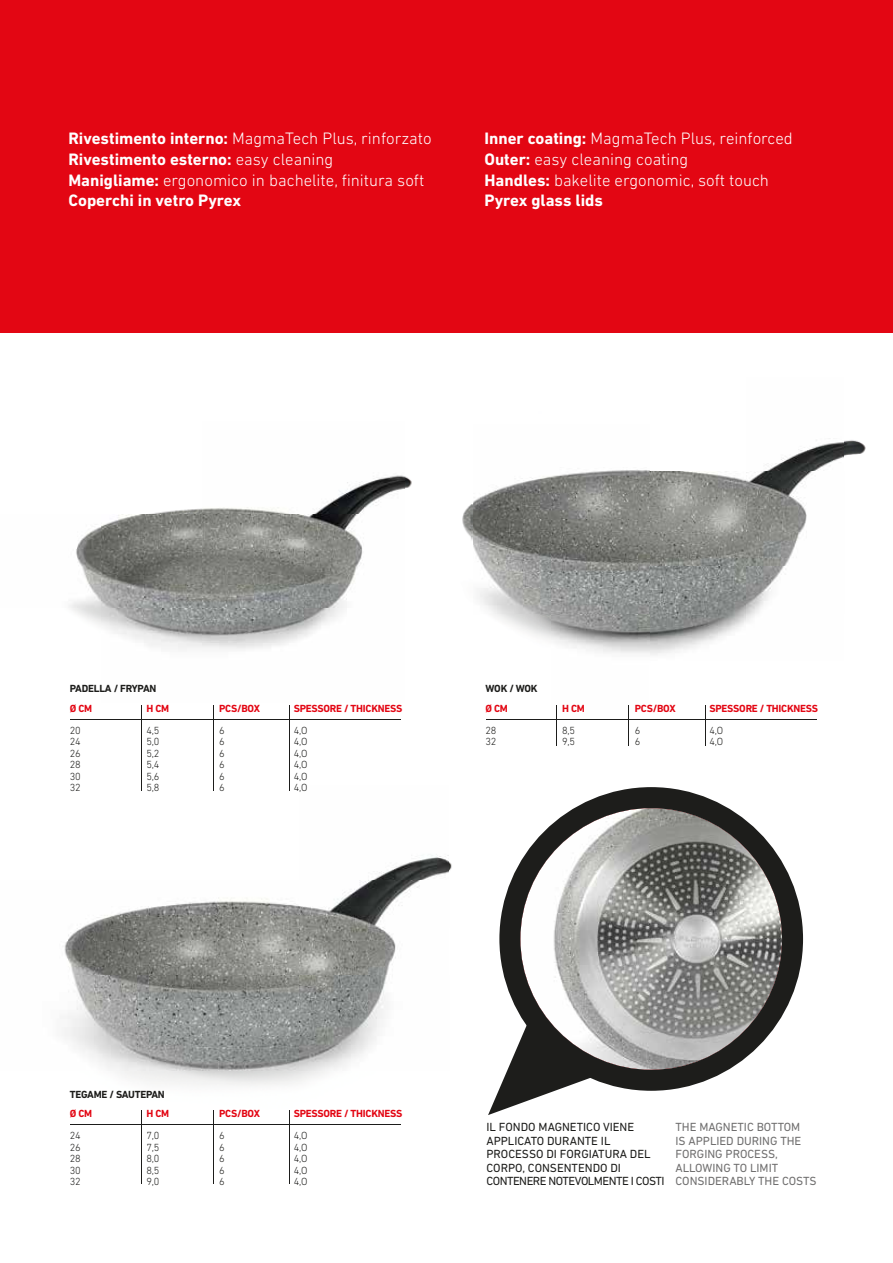
<style>
.page{position:relative;width:893px;height:1263px;background:#fff}
.page>*{position:absolute;margin:0;border:0;box-sizing:border-box;transform-origin:0 0}
.t1{font:700 16.8px/20.5px "DIN Next LT Pro";color:#fff}
.t2{font:300 16.8px/20.5px "DIN Next LT Pro";color:#fff}
.t3{font:12px/13.5px "DIN Next LT Pro";color:#1d1d1b}
.t4{font:12px/13.5px "DIN Next LT Pro";color:#706f6f}
.t5{font:300 10.5px "DIN Next LT Pro";letter-spacing:-.025em;color:#1d1d1b}
.t6{font:700 10.5px "DIN Next LT Pro";letter-spacing:-.025em;color:#e30613}
.t7{font:700 10.5px "DIN Next LT Pro";letter-spacing:-.025em;color:#1d1d1b}
.s1{font-weight:300}
.s2{font-weight:700}
</style>
<div class="page">
<img style="left:649px;top:440px;width:217px;height:215px">
<img style="left:472px;top:470px;width:177px;height:144px">
<img style="left:493px;top:614px;width:156px;height:39px">
<div style="left:0;top:0;width:893px;height:332px;background:#e30613"></div>
<img style="left:69px;top:475px;width:403px;height:175px">
<img style="left:64px;top:855px;width:388px;height:231px">
<svg style="left:499px;top:787px;width:304px;height:304px"></svg>
<svg style="left:488px;top:1012px;width:117px;height:103px"></svg>
<hr style="left:70px;top:719px;width:331px;height:1px;background:#1d1d1b">
<hr style="left:141px;top:705px;width:1px;height:86px;background:#1d1d1b">
<hr style="left:213px;top:705px;width:1px;height:86px;background:#1d1d1b">
<hr style="left:289px;top:705px;width:1px;height:86px;background:#1d1d1b">
<hr style="left:70px;top:1124px;width:331px;height:1px;background:#1d1d1b">
<hr style="left:141px;top:1110px;width:1px;height:73px;background:#1d1d1b">
<hr style="left:213px;top:1110px;width:1px;height:73px;background:#1d1d1b">
<hr style="left:289px;top:1110px;width:1px;height:73px;background:#1d1d1b">
<hr style="left:486px;top:719px;width:331px;height:1px;background:#1d1d1b">
<hr style="left:556px;top:705px;width:1px;height:40px;background:#1d1d1b">
<hr style="left:628px;top:705px;width:1px;height:40px;background:#1d1d1b">
<hr style="left:705px;top:705px;width:1px;height:40px;background:#1d1d1b">
<p class="t1" style="left:68px;top:128px;width:365px">Rivestimento interno: <span class="s1">MagmaTech Plus, rinforzato </span>Rivestimento esterno: <span class="s1">easy cleaning<br></span>Manigliame: <span class="s1">ergonomico in bachelite, finitura soft </span>Coperchi in vetro Pyrex</p>
<p class="t2" style="left:484px;top:128px;width:310px"><span class="s2">Inner coating:</span> MagmaTech Plus, reinforced<br><span class="s2">Outer:</span> easy cleaning coating<br><span class="s2">Handles:</span> bakelite ergonomic, soft touch<br><span class="s2">Pyrex glass lids</span></p>
<p class="t7" style="left:70px;top:682px;width:88px">PADELLA / FRYPAN</p>
<p class="t7" style="left:486px;top:682px;width:54px">WOK / WOK</p>
<p class="t6" style="left:70px;top:702px;width:24px">Ø CM</p>
<p class="t6" style="left:146px;top:702px;width:24px">H CM</p>
<p class="t6" style="left:219px;top:702px;width:42px">PCS/BOX</p>
<p class="t5" style="left:70px;top:724px;width:12px">20</p>
<p class="t5" style="left:146px;top:724px;width:14px">4,5</p>
<p class="t5" style="left:219px;top:724px;width:7px">6</p>
<p class="t6" style="left:294px;top:702px;width:110px">SPESSORE / THICKNESS</p>
<p class="t5" style="left:294px;top:724px;width:15px">4,O</p>
<p class="t6" style="left:485px;top:702px;width:24px">Ø CM</p>
<p class="t6" style="left:562px;top:702px;width:24px">H CM</p>
<p class="t6" style="left:635px;top:702px;width:42px">PCS/BOX</p>
<p class="t5" style="left:485px;top:724px;width:12px">28</p>
<p class="t5" style="left:562px;top:724px;width:14px">8,5</p>
<p class="t5" style="left:635px;top:724px;width:7px">6</p>
<p class="t6" style="left:709px;top:702px;width:110px">SPESSORE / THICKNESS</p>
<p class="t5" style="left:710px;top:724px;width:15px">4,O</p>
<p class="t5" style="left:70px;top:736px;width:12px">24</p>
<p class="t5" style="left:146px;top:736px;width:14px">5,0</p>
<p class="t5" style="left:219px;top:736px;width:7px">6</p>
<p class="t5" style="left:294px;top:736px;width:15px">4,O</p>
<p class="t5" style="left:70px;top:747px;width:12px">26</p>
<p class="t5" style="left:146px;top:747px;width:14px">5,2</p>
<p class="t5" style="left:219px;top:747px;width:7px">6</p>
<p class="t5" style="left:294px;top:747px;width:15px">4,O</p>
<p class="t5" style="left:70px;top:758px;width:12px">28</p>
<p class="t5" style="left:146px;top:758px;width:14px">5,4</p>
<p class="t5" style="left:219px;top:758px;width:7px">6</p>
<p class="t5" style="left:294px;top:758px;width:15px">4,O</p>
<p class="t5" style="left:70px;top:770px;width:12px">30</p>
<p class="t5" style="left:146px;top:770px;width:14px">5,6</p>
<p class="t5" style="left:219px;top:770px;width:7px">6</p>
<p class="t5" style="left:294px;top:770px;width:15px">4,O</p>
<p class="t5" style="left:70px;top:781px;width:12px">32</p>
<p class="t5" style="left:146px;top:781px;width:14px">5,8</p>
<p class="t5" style="left:219px;top:781px;width:7px">6</p>
<p class="t5" style="left:294px;top:781px;width:15px">4,O</p>
<p class="t5" style="left:485px;top:736px;width:12px">32</p>
<p class="t5" style="left:562px;top:736px;width:14px">9,5</p>
<p class="t5" style="left:635px;top:736px;width:7px">6</p>
<p class="t5" style="left:710px;top:736px;width:15px">4,O</p>
<p class="t7" style="left:70px;top:1088px;width:96px">TEGAME / SAUTEPAN</p>
<p class="t6" style="left:70px;top:1108px;width:24px">Ø CM</p>
<p class="t6" style="left:146px;top:1108px;width:24px">H CM</p>
<p class="t6" style="left:219px;top:1108px;width:42px">PCS/BOX</p>
<p class="t5" style="left:70px;top:1130px;width:12px">24</p>
<p class="t5" style="left:146px;top:1130px;width:14px">7,0</p>
<p class="t5" style="left:219px;top:1130px;width:7px">6</p>
<p class="t6" style="left:294px;top:1108px;width:110px">SPESSORE / THICKNESS</p>
<p class="t5" style="left:294px;top:1130px;width:15px">4,O</p>
<p class="t5" style="left:70px;top:1141px;width:12px">26</p>
<p class="t5" style="left:146px;top:1141px;width:14px">7,5</p>
<p class="t5" style="left:219px;top:1141px;width:7px">6</p>
<p class="t5" style="left:294px;top:1141px;width:15px">4,O</p>
<p class="t5" style="left:70px;top:1152px;width:12px">28</p>
<p class="t5" style="left:146px;top:1152px;width:14px">8,0</p>
<p class="t5" style="left:219px;top:1152px;width:7px">6</p>
<p class="t5" style="left:294px;top:1152px;width:15px">4,O</p>
<p class="t5" style="left:70px;top:1164px;width:12px">30</p>
<p class="t5" style="left:146px;top:1164px;width:14px">8,5</p>
<p class="t5" style="left:219px;top:1164px;width:7px">6</p>
<p class="t5" style="left:294px;top:1164px;width:15px">4,O</p>
<p class="t5" style="left:70px;top:1175px;width:12px">32</p>
<p class="t5" style="left:146px;top:1175px;width:14px">9,0</p>
<p class="t5" style="left:219px;top:1175px;width:7px">6</p>
<p class="t5" style="left:294px;top:1175px;width:15px">4,O</p>
<p class="t3" style="left:486px;top:1120px;width:180px">IL FONDO MAGNETICO VIENE<br>APPLICATO DURANTE IL<br>PROCESSO DI FORGIATURA DEL<br>CORPO, CONSENTENDO DI<br>CONTENERE NOTEVOLMENTE I COSTI</p>
<p class="t4" style="left:675px;top:1120px;width:143px">THE MAGNETIC BOTTOM<br>IS APPLIED DURING THE<br>FORGING PROCESS,<br>ALLOWING TO LIMIT<br>CONSIDERABLY THE COSTS</p>
</div>
